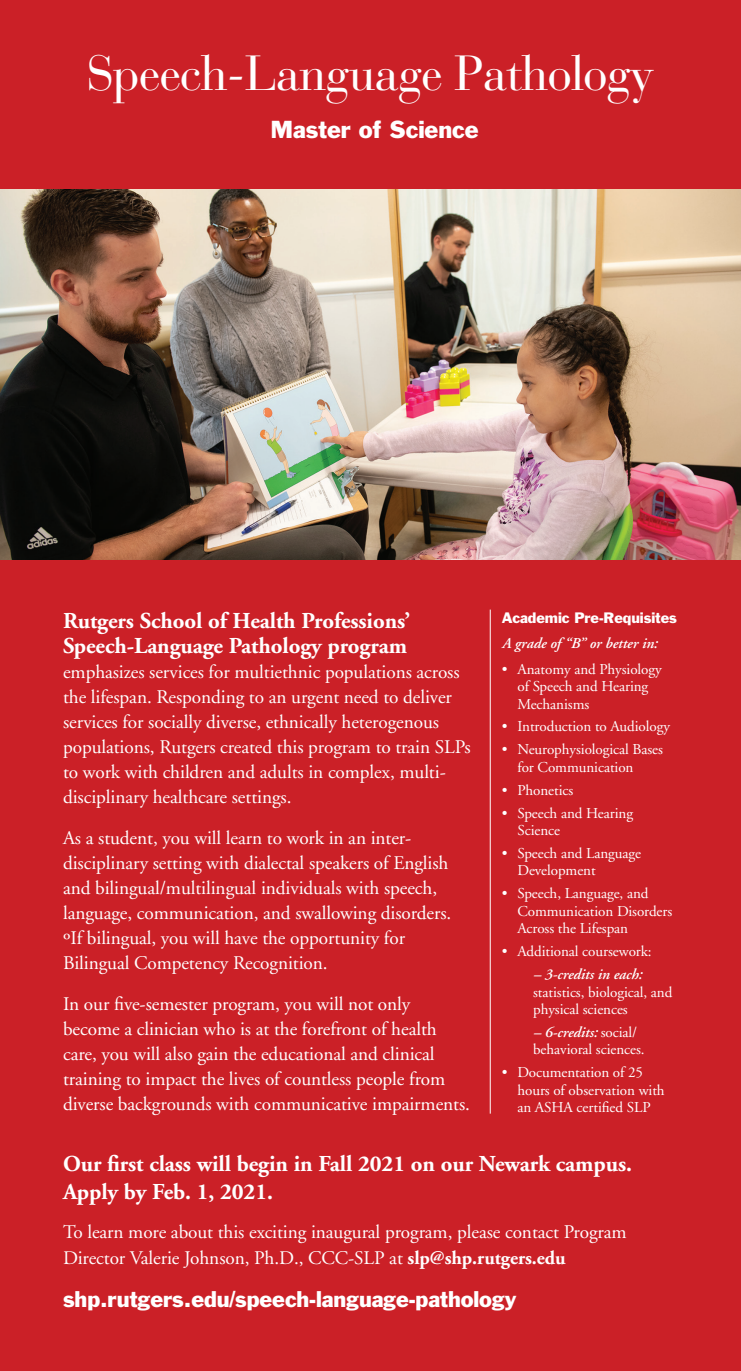
<style>
.page{position:relative;width:741px;height:1371px;background:#fff}
.page>*{position:absolute;margin:0;border:0;box-sizing:border-box;transform-origin:0 0}
.t1{font:49px "Bauer Bodoni";letter-spacing:-.025em;color:#fff}
.large_body_text{font:700 22.75px/28px "Adobe Garamond";letter-spacing:-.005em;color:#fff}
.body_text{font:700 22.75px/25px "Adobe Garamond";letter-spacing:-.005em;color:#fff}
.subhead{font:22.75px "Franklin Gothic";letter-spacing:-.005em;color:#fff}
.subhead-2{font:21px "Franklin Gothic";letter-spacing:-.005em;color:#fff}
.body_text-2{font:19.25px/25px "Adobe Garamond";letter-spacing:-.005em;color:#fff}
.bullet_list{font:15.05px/17.5px "Adobe Garamond";letter-spacing:-.005em;color:#fff}
.bullet_list-2{font:italic 600 15.05px "Adobe Garamond";letter-spacing:-.005em;color:#fff}
.subhead-3{font:14px "Franklin Gothic";letter-spacing:-.005em;color:#fff}
.s1{font-weight:600;font-style:italic}
.s2{font-weight:700}
</style>
<div class="page">
<div style="left:0;top:0;width:740px;height:1370px;background:#cb2027"></div>
<img style="left:0;top:189px;width:740px;height:370px">
<hr style="left:489px;top:609px;width:1px;height:504px;background:#fff">
<p class="t1" style="left:87px;top:44px;width:568px">Speech-Language Pathology</p>
<p class="subhead" style="left:270px;top:115px;width:209px">Master of Science</p>
<p class="body_text" style="left:63px;top:608px;width:348px">Rutgers School of Health Professions’<br>Speech-Language Pathology program</p>
<p class="body_text-2" style="left:63px;top:660px;width:409px">emphasizes services for multiethnic populations across the lifespan. Responding to an urgent need to deliver services for socially diverse, ethnically heterogenous populations, Rutgers created this program to train SLPs to work with children and adults in complex, multi&shy;disciplinary healthcare settings.</p>
<p class="body_text-2" style="left:63px;top:825px;width:389px">As a student, you will learn to work in an inter&shy;disciplinary setting with dialectal speakers of English and bilingual/multilingual individuals with speech, language, communication, and swallowing disorders. ºIf bilingual, you will have the opportunity for Bilingual Competency Recognition.</p>
<p class="body_text-2" style="left:63px;top:991px;width:408px">In our five-semester program, you will not only become a clinician who is at the forefront of health care, you will also gain the educational and clinical training to impact the lives of countless people from diverse backgrounds with communicative impairments.</p>
<p class="subhead-3" style="left:501px;top:608px;width:177px">Academic Pre-Requisites</p>
<p class="bullet_list-2" style="left:501px;top:635px;width:157px">A grade of “B” or better in:</p>
<p class="bullet_list" style="left:517px;top:660px;width:146px;text-indent:-16px">• Anatomy and Physiology of Speech and Hearing<br>Mechanisms</p>
<p class="bullet_list" style="left:501px;top:718px;width:170px">• Introduction to Audiology</p>
<p class="bullet_list" style="left:517px;top:741px;width:147px;text-indent:-16px">• Neurophysiological Bases for Communication</p>
<p class="bullet_list" style="left:501px;top:781px;width:73px">• Phonetics</p>
<p class="bullet_list" style="left:517px;top:804px;width:117px;text-indent:-16px">• Speech and Hearing<br>Science</p>
<p class="bullet_list" style="left:517px;top:844px;width:125px;text-indent:-16px">• Speech and Language<br>Development</p>
<p class="bullet_list" style="left:517px;top:885px;width:156px;text-indent:-16px">• Speech, Language, and<br>Communication Disorders<br>Across the Lifespan</p>
<p class="bullet_list" style="left:501px;top:943px;width:151px">• Additional coursework:</p>
<p class="bullet_list" style="left:533px;top:965px;width:141px"><span class="s1">–̨3-credits in each: </span>statistics, biological, and physical sciences</p>
<p class="bullet_list" style="left:533px;top:1023px;width:113px"><span class="s1">–̨6-credits:</span> social/ behavioral sciences.</p>
<p class="bullet_list" style="left:517px;top:1064px;width:149px;text-indent:-16px">• Documentation of 25 hours of observation with an ASHA certified SLP</p>
<p class="large_body_text" style="left:63px;top:1150px;width:570px">Our first class will begin in Fall 2021 on our Newark campus.<br>Apply by Feb. 1, 2021.</p>
<p class="body_text-2" style="left:63px;top:1218px;width:565px;line-height:26.2px">To learn more about this exciting inaugural program, please contact Program<br>Director Valerie Johnson, Ph.D., CCC-SLP at <span class="s2">slp@shp.rutgers.edu</span></p>
<p class="subhead-2" style="left:63px;top:1285px;width:454px">shp.rutgers.edu/speech-language-pathology</p>
</div>
